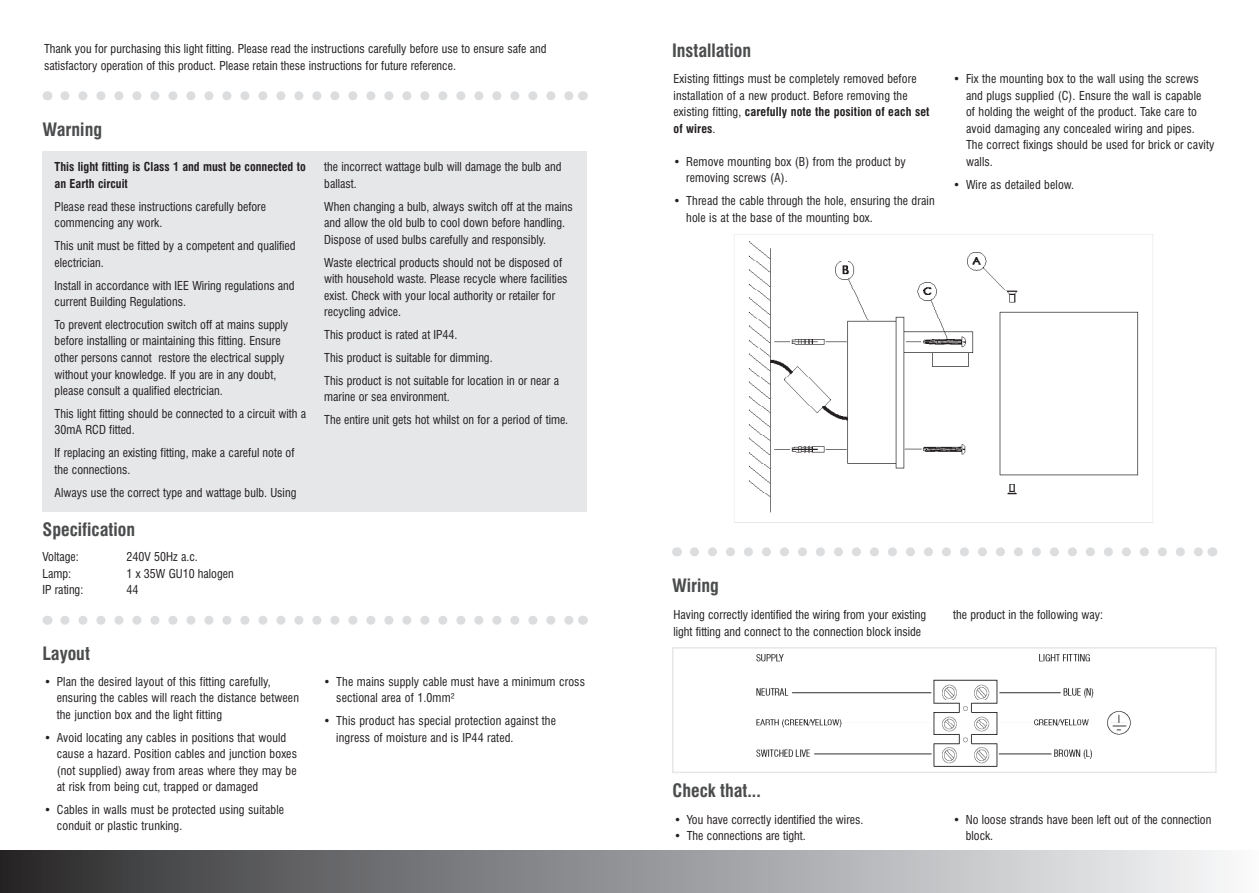
<style>
.page{position:relative;width:1259px;height:893px;background:#fff}
.page>*{position:absolute;margin:0;border:0;box-sizing:border-box;transform-origin:0 0}
.t1{font:700 condensed 18px "Swiss 721 BT";color:#4b4c4d}
.t2{font:condensed 12px/16.5px "Swiss 721 BT";color:#231f20}
.t3{font:700 condensed 12px/16.5px "Swiss 721 BT";color:#231f20}
.s1{font-weight:700}
</style>
<div class="page">
<div style="left:43px;top:152px;width:544px;height:360px;background:#e6e7e9"></div>
<div style="left:0;top:850px;width:1259px;height:43px;background:linear-gradient(to right,#2d2d2f,#f9fbfd)"></div>
<svg style="left:65px;top:91px;width:508px;height:9px"></svg>
<svg style="left:65px;top:616px;width:508px;height:9px"></svg>
<svg style="left:694px;top:547px;width:509px;height:9px"></svg>
<img style="left:757px;top:654px;width:373px;height:112px">
<div style="left:672px;top:647px;width:544px;height:126px;border:2px solid #e6e7e9"></div>
<img style="left:734px;top:234px;width:419px;height:289px">
<p class="t2" style="left:44px;top:41px;width:504px">Thank you for purchasing this light fitting. Please read the instructions carefully before use to ensure safe and satisfactory operation of this product. Please retain these instructions for future reference.</p>
<p class="t1" style="left:43px;top:118px;width:61px">Warning</p>
<p class="t3" style="left:55px;top:159px;width:253px">This light fitting is Class 1 and must be connected to an Earth circuit</p>
<p class="t2" style="left:55px;top:198px;width:213px">Please read these instructions carefully before commencing any work.</p>
<p class="t2" style="left:55px;top:238px;width:242px">This unit must be fitted by a competent and qualified electrician.</p>
<p class="t2" style="left:55px;top:277px;width:241px">Install in accordance with IEE Wiring regulations and current Building Regulations.</p>
<p class="t2" style="left:55px;top:316px;width:235px">To prevent electrocution switch off at mains supply before installing or maintaining this fitting. Ensure other persons cannot restore the electrical supply without your knowledge. If you are in any doubt, please consult a qualified electrician.</p>
<p class="t2" style="left:55px;top:405px;width:253px">This light fitting should be connected to a circuit with a<br>30mA RCD fitted.</p>
<p class="t2" style="left:55px;top:445px;width:241px">If replacing an existing fitting, make a careful note of the connections.</p>
<p class="t2" style="left:55px;top:484px;width:243px">Always use the correct type and wattage bulb. Using</p>
<p class="t1" style="left:43px;top:518px;width:94px">Specification</p>
<p class="t2" style="left:43px;top:549px;width:38px">Voltage:</p>
<p class="t2" style="left:127px;top:549px;width:73px">240V 50Hz a.c.</p>
<p class="t2" style="left:43px;top:565px;width:30px">Lamp:</p>
<p class="t2" style="left:127px;top:565px;width:109px">1 x 35W GU10 halogen</p>
<p class="t2" style="left:43px;top:582px;width:42px">IP rating:</p>
<p class="t2" style="left:127px;top:582px;width:13px">44</p>
<p class="t2" style="left:324px;top:159px;width:239px">the incorrect wattage bulb will damage the bulb and ballast.</p>
<p class="t2" style="left:324px;top:198px;width:250px">When changing a bulb, always switch off at the mains and allow the old bulb to cool down before handling.<br>Dispose of used bulbs carefully and responsibly.</p>
<p class="t2" style="left:324px;top:254px;width:245px">Waste electrical products should not be disposed of with household waste. Please recycle where facilities exist. Check with your local authority or retailer for recycling advice.</p>
<p class="t2" style="left:324px;top:327px;width:135px">This product is rated at IP44.</p>
<p class="t2" style="left:324px;top:349px;width:170px">This product is suitable for dimming.</p>
<p class="t2" style="left:324px;top:372px;width:236px">This product is not suitable for location in or near a marine or sea environment.</p>
<p class="t2" style="left:324px;top:412px;width:245px">The entire unit gets hot whilst on for a period of time.</p>
<p class="t1" style="left:43px;top:643px;width:49px">Layout</p>
<p class="t2" style="left:57px;top:673px;width:244px;text-indent:-13px">• Plan the desired layout of this fitting carefully, ensuring the cables will reach the distance between the junction box and the light fitting</p>
<p class="t2" style="left:57px;top:729px;width:242px;text-indent:-13px">• Avoid locating any cables in positions that would cause a hazard. Position cables and junction boxes (not supplied) away from areas where they may be at risk from being cut, trapped or damaged</p>
<p class="t2" style="left:57px;top:801px;width:229px;text-indent:-13px">• Cables in walls must be protected using suitable conduit or plastic trunking.</p>
<p class="t2" style="left:336px;top:673px;width:250px;text-indent:-13px">• The mains supply cable must have a minimum cross sectional area of 1.0mm²</p>
<p class="t2" style="left:336px;top:712px;width:221px;text-indent:-13px">• This product has special protection against the ingress of moisture and is IP44 rated.</p>
<p class="t1" style="left:672px;top:40px;width:81px">Installation</p>
<p class="t2" style="left:673px;top:71px;width:257px">Existing fittings must be completely removed before installation of a new product. Before removing the existing fitting, <span class="s1">carefully note the position of each set of wires</span>.</p>
<p class="t2" style="left:686px;top:153px;width:221px;text-indent:-13px">• Remove mounting box (B) from the product by removing screws (A).</p>
<p class="t2" style="left:686px;top:193px;width:250px;text-indent:-13px">• Thread the cable through the hole, ensuring the drain hole is at the base of the mounting box.</p>
<p class="t2" style="left:966px;top:71px;width:250px;text-indent:-13px">• Fix the mounting box to the wall using the screws and plugs supplied (C). Ensure the wall is capable<br>of holding the weight of the product. Take care to avoid damaging any concealed wiring and pipes.<br>The correct fixings should be used for brick or cavity walls.</p>
<p class="t2" style="left:953px;top:176px;width:123px">• Wire as detailed below.</p>
<p class="t1" style="left:672px;top:575px;width:49px">Wiring</p>
<p class="t2" style="left:673px;top:606px;width:254px">Having correctly identified the wiring from your existing light fitting and connect to the connection block inside</p>
<p class="t2" style="left:953px;top:606px;width:151px">the product in the following way:</p>
<p class="t1" style="left:672px;top:780px;width:90px">Check that...</p>
<p class="t2" style="left:674px;top:811px;width:191px">• You have correctly identified the wires.</p>
<p class="t2" style="left:674px;top:828px;width:133px">• The connections are tight.</p>
<p class="t2" style="left:965px;top:811px;width:247px;text-indent:-13px">• No loose strands have been left out of the connection block.</p>
</div>
